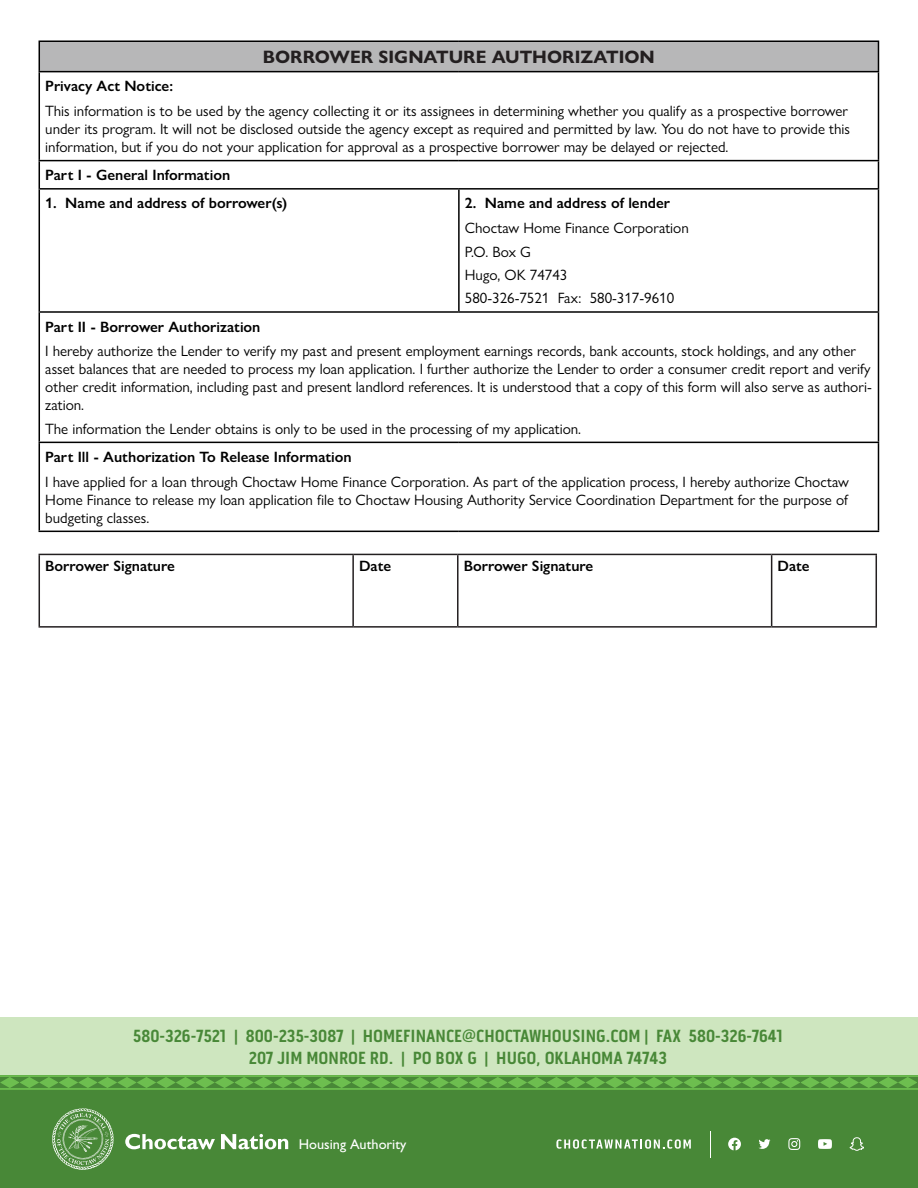
<style>
.page{position:relative;width:918px;height:1188px;background:#fff}
.page>*{position:absolute;margin:0;border:0;box-sizing:border-box;transform-origin:0 0}
.t1{font:700 18px/21.6px "Pill Gothic 300 mg";color:#488837;text-align:center}
.subheaders{font:700 18px "Gill Sans Nova";color:#231f20}
.table_text{font:15px/18px "Gill Sans Nova";color:#000}
.cell_header{font:600 15px "Gill Sans Nova";color:#000}
.t2{font:14.25px "Gill Sans";color:#fff}
</style>
<div class="page">
<div style="left:0;top:1075px;width:918px;height:113px;background:#488837"></div>
<svg style="left:557px;top:1139px;width:134px;height:10px"></svg>
<svg style="left:849px;top:1137px;width:15px;height:14px"></svg>
<svg style="left:759px;top:1139px;width:11px;height:10px"></svg>
<svg style="left:788px;top:1138px;width:12px;height:12px"></svg>
<svg style="left:818px;top:1139px;width:14px;height:10px"></svg>
<svg style="left:728px;top:1138px;width:13px;height:12px"></svg>
<svg style="left:710px;top:1131px;width:1px;height:26px"></svg>
<svg style="left:0;top:1075px;width:918px;height:15px"></svg>
<div style="left:0;top:1017px;width:918px;height:58px;background:#cee6bf"></div>
<svg style="left:125px;top:1134px;width:90px;height:15px"></svg>
<svg style="left:221px;top:1134px;width:67px;height:15px"></svg>
<svg style="left:52px;top:1108px;width:62px;height:62px"></svg>
<div style="left:39px;top:41px;width:839px;height:31px;background:#b7b7b8"></div>
<hr style="left:39px;top:40px;width:420px;height:2px;background:#000">
<svg style="left:39px;top:42px;width:1px;height:29px"></svg>
<hr style="left:459px;top:40px;width:420px;height:2px;background:#000">
<svg style="left:878px;top:42px;width:1px;height:29px"></svg>
<hr style="left:39px;top:71px;width:420px;height:1px;background:#000">
<hr style="left:39px;top:72px;width:1px;height:88px;background:#000">
<hr style="left:459px;top:71px;width:420px;height:1px;background:#000">
<hr style="left:878px;top:72px;width:1px;height:88px;background:#000">
<hr style="left:39px;top:160px;width:420px;height:1px;background:#000">
<svg style="left:39px;top:161px;width:1px;height:27px"></svg>
<hr style="left:459px;top:160px;width:420px;height:1px;background:#000">
<svg style="left:878px;top:161px;width:1px;height:27px"></svg>
<hr style="left:39px;top:188px;width:420px;height:2px;background:#000">
<hr style="left:39px;top:190px;width:1px;height:121px;background:#000">
<hr style="left:459px;top:188px;width:420px;height:2px;background:#000">
<hr style="left:458px;top:190px;width:2px;height:121px;background:#000">
<hr style="left:878px;top:190px;width:1px;height:121px;background:#000">
<hr style="left:39px;top:311px;width:420px;height:2px;background:#000">
<hr style="left:39px;top:313px;width:1px;height:129px;background:#000">
<hr style="left:459px;top:311px;width:420px;height:2px;background:#000">
<hr style="left:878px;top:313px;width:1px;height:129px;background:#000">
<hr style="left:39px;top:442px;width:420px;height:1px;background:#000">
<hr style="left:39px;top:443px;width:1px;height:88px;background:#000">
<hr style="left:459px;top:442px;width:420px;height:1px;background:#000">
<hr style="left:878px;top:443px;width:1px;height:88px;background:#000">
<hr style="left:39px;top:531px;width:420px;height:1px;background:#000">
<hr style="left:459px;top:531px;width:420px;height:1px;background:#000">
<hr style="left:39px;top:554px;width:314px;height:1px;background:#231f20">
<hr style="left:39px;top:555px;width:1px;height:71px;background:#231f20">
<hr style="left:353px;top:554px;width:105px;height:1px;background:#231f20">
<hr style="left:352px;top:555px;width:2px;height:71px;background:#231f20">
<hr style="left:458px;top:554px;width:314px;height:1px;background:#231f20">
<hr style="left:457px;top:555px;width:2px;height:71px;background:#231f20">
<hr style="left:772px;top:554px;width:105px;height:1px;background:#231f20">
<hr style="left:771px;top:555px;width:1px;height:71px;background:#231f20">
<hr style="left:876px;top:555px;width:1px;height:71px;background:#231f20">
<hr style="left:39px;top:626px;width:314px;height:2px;background:#231f20">
<hr style="left:353px;top:626px;width:105px;height:2px;background:#231f20">
<hr style="left:458px;top:626px;width:314px;height:2px;background:#231f20">
<hr style="left:772px;top:626px;width:105px;height:2px;background:#231f20">
<p class="subheaders" style="left:263px;top:46px;width:394px">BORROWER SIGNATURE AUTHORIZATION</p>
<p class="cell_header" style="left:45px;top:77px;width:129px">Privacy Act Notice:</p>
<p class="table_text" style="left:45px;top:102px;width:806px">This information is to be used by the agency collecting it or its assignees in determining whether you qualify as a prospective borrower under its program. It will not be disclosed outside the agency except as required and permitted by law. You do not have to provide this information, but if you do not your application for approval as a prospective borrower may be delayed or rejected.</p>
<p class="cell_header" style="left:45px;top:166px;width:186px">Part I - General Information</p>
<p class="cell_header" style="left:45px;top:194px;width:243px">1. Name and address of borrower(s)</p>
<p class="cell_header" style="left:465px;top:194px;width:207px">2. Name and address of lender</p>
<p class="table_text" style="left:465px;top:219px;width:225px">Choctaw Home Finance Corporation</p>
<p class="table_text" style="left:465px;top:242px;width:68px">P.O. Box G</p>
<p class="table_text" style="left:465px;top:266px;width:104px">Hugo, OK 74743</p>
<p class="table_text" style="left:465px;top:289px;width:211px">580-326-7521 Fax: 580-317-9610</p>
<p class="cell_header" style="left:45px;top:317px;width:217px">Part II - Borrower Authorization</p>
<p class="table_text" style="left:45px;top:342px;width:828px">I hereby authorize the Lender to verify my past and present employment earnings records, bank accounts, stock holdings, and any other asset balances that are needed to process my loan application. I further authorize the Lender to order a consumer credit report and verify other credit information, including past and present landlord references. It is understood that a copy of this form will also serve as authori&shy;zation.</p>
<p class="table_text" style="left:45px;top:419px;width:537px">The information the Lender obtains is only to be used in the processing of my application.</p>
<p class="cell_header" style="left:45px;top:448px;width:308px">Part Ill - Authorization To Release Information</p>
<p class="table_text" style="left:45px;top:472px;width:805px;text-align:justify">I have applied for a loan through Choctaw Home Finance Corporation. As part of the application process, I hereby authorize Choctaw Home Finance to release my loan application file to Choctaw Housing Authority Service Coordination Department for the purpose of budgeting classes.</p>
<p class="cell_header" style="left:45px;top:557px;width:131px">Borrower Signature</p>
<p class="cell_header" style="left:359px;top:557px;width:34px">Date</p>
<p class="cell_header" style="left:464px;top:557px;width:131px">Borrower Signature</p>
<p class="cell_header" style="left:778px;top:557px;width:34px">Date</p>
<p class="t1" style="left:133px;top:1025px;width:652px">580-326-7521 | 800-235-3087 | HOMEFINANCE@CHOCTAWHOUSING.COM | FAX 580-326-7641<br>207 JIM MONROE RD. | PO BOX G | HUGO, OKLAHOMA 74743</p>
<p class="t2" style="left:299px;top:1136px;width:109px">Housing Authority</p>
</div>
